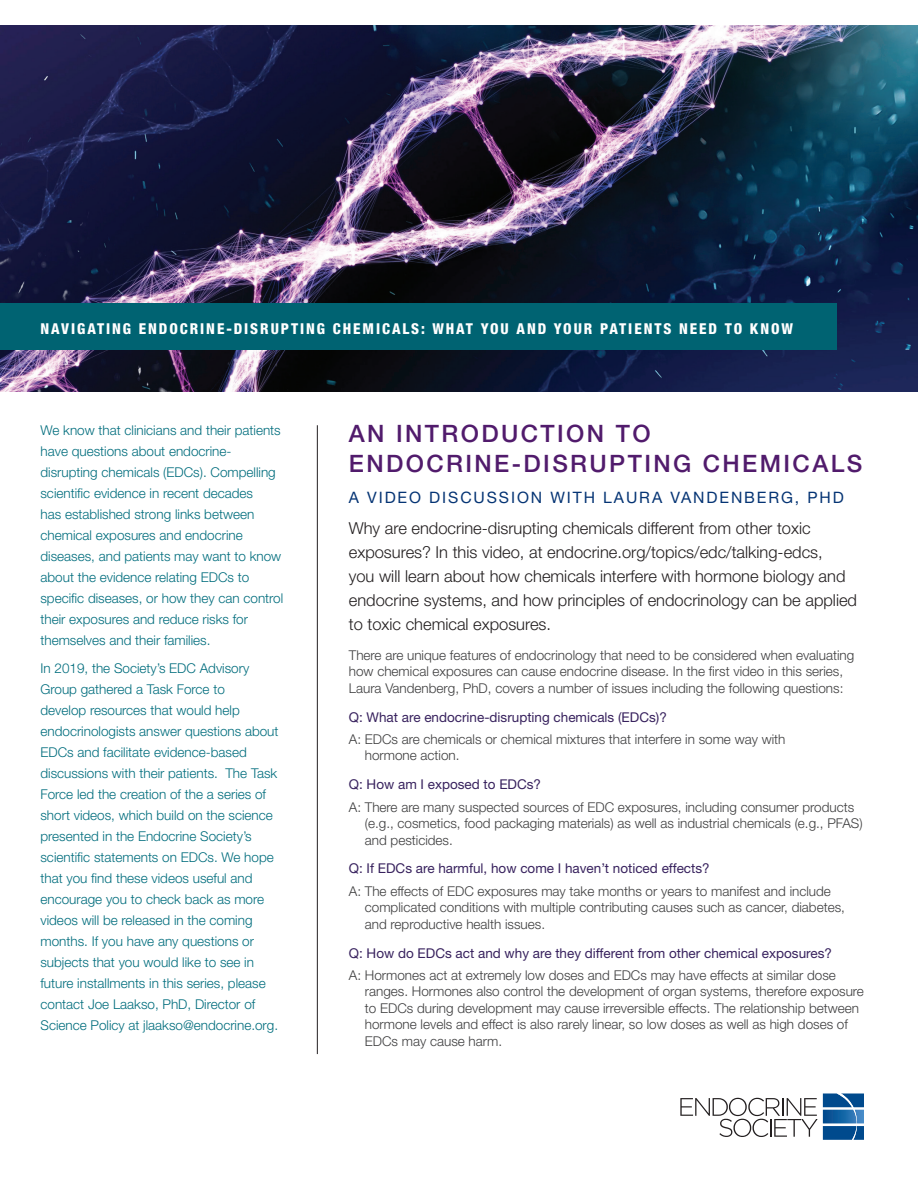
<style>
.page{position:relative;width:918px;height:1188px;background:#fff}
.page>*{position:absolute;margin:0;border:0;box-sizing:border-box;transform-origin:0 0}
.t1{font:500 24px/30px "Helvetica Neue LT Std";letter-spacing:.1em;color:#511b6c}
.t2{font:300 16.5px/24px "Helvetica Neue LT Std";color:#231f20}
.t3{font:15.75px "Helvetica Neue LT Std";letter-spacing:.12em;color:#053474}
.t4{font:800 condensed 15px "Helvetica Neue LT Std";letter-spacing:.13em;color:#fff}
.t5{font:300 13.5px/21px "Helvetica Neue LT Std";color:#006d7d}
.t6{font:300 13.5px/16.5px "Helvetica Neue LT Std";color:#3e3e3f}
.t7{font:13.5px "Helvetica Neue LT Std";color:#38225e}
</style>
<div class="page">
<img style="left:0;top:26px;width:918px;height:366px">
<div style="left:0;top:304px;width:837px;height:46px;background:#006372"></div>
<svg style="left:680px;top:1094px;width:184px;height:46px"></svg>
<hr style="left:317px;top:425px;width:1px;height:629px;background:#231f20">
<p class="t4" style="left:40px;top:319px;width:754px">NAVIGATING ENDOCRINE-DISRUPTING CHEMICALS: WHAT YOU AND YOUR PATIENTS NEED TO KNOW</p>
<p class="t5" style="left:40px;top:419px;width:244px">We know that clinicians and their patients have questions about endocrine&shy;disrupting chemicals (EDCs). Compelling scientific evidence in recent decades<br>has established strong links between chemical exposures and endocrine diseases, and patients may want to know about the evidence relating EDCs to specific diseases, or how they can control their exposures and reduce risks for themselves and their families.</p>
<p class="t5" style="left:40px;top:657px;width:240px">In 2019, the Society’s EDC Advisory Group gathered a Task Force to<br>develop resources that would help endocrinologists answer questions about EDCs and facilitate evidence-based discussions with their patients. The Task Force led the creation of the a series of short videos, which build on the science presented in the Endocrine Society’s scientific statements on EDCs. We hope that you find these videos useful and encourage you to check back as more videos will be released in the coming months. If you have any questions or subjects that you would like to see in future installments in this series, please contact Joe Laakso, PhD, Director of Science Policy at jlaakso@endocrine.org.</p>
<h1 class="t1" style="left:349px;top:419px;width:515px">AN INTRODUCTION TO<br>ENDOCRINE-DISRUPTING CHEMICALS</h1>
<p class="t3" style="left:349px;top:488px;width:497px">A VIDEO DISCUSSION WITH LAURA VANDENBERG, PHD</p>
<p class="t2" style="left:349px;top:516px;width:510px">Why are endocrine-disrupting chemicals different from other toxic exposures? In this video, at endocrine.org/topics/edc/talking-edcs,<br>you will learn about how chemicals interfere with hormone biology and endocrine systems, and how principles of endocrinology can be applied to toxic chemical exposures.</p>
<p class="t6" style="left:349px;top:647px;width:507px">There are unique features of endocrinology that need to be considered when evaluating how chemical exposures can cause endocrine disease. In the first video in this series,<br>Laura Vandenberg, PhD, covers a number of issues including the following questions:</p>
<p class="t7" style="left:349px;top:709px;width:320px">Q: What are endocrine-disrupting chemicals (EDCs)?</p>
<p class="t6" style="left:365px;top:731px;width:422px;text-indent:-16px">A: EDCs are chemicals or chemical mixtures that interfere in some way with hormone action.</p>
<p class="t7" style="left:349px;top:777px;width:194px">Q: How am I exposed to EDCs?</p>
<p class="t6" style="left:365px;top:798px;width:499px;text-indent:-16px">A: There are many suspected sources of EDC exposures, including consumer products (e.g., cosmetics, food packaging materials) as well as industrial chemicals (e.g., PFAS) and pesticides.</p>
<p class="t7" style="left:349px;top:861px;width:362px">Q: If EDCs are harmful, how come I haven’t noticed effects?</p>
<p class="t6" style="left:365px;top:882px;width:482px;text-indent:-16px">A: The effects of EDC exposures may take months or years to manifest and include complicated conditions with multiple contributing causes such as cancer, diabetes, and reproductive health issues.</p>
<p class="t7" style="left:349px;top:945px;width:485px">Q: How do EDCs act and why are they different from other chemical exposures?</p>
<p class="t6" style="left:365px;top:966px;width:501px;text-indent:-16px">A: Hormones act at extremely low doses and EDCs may have effects at similar dose ranges. Hormones also control the development of organ systems, therefore exposure to EDCs during development may cause irreversible effects. The relationship between hormone levels and effect is also rarely linear, so low doses as well as high doses of EDCs may cause harm.</p>
</div>
